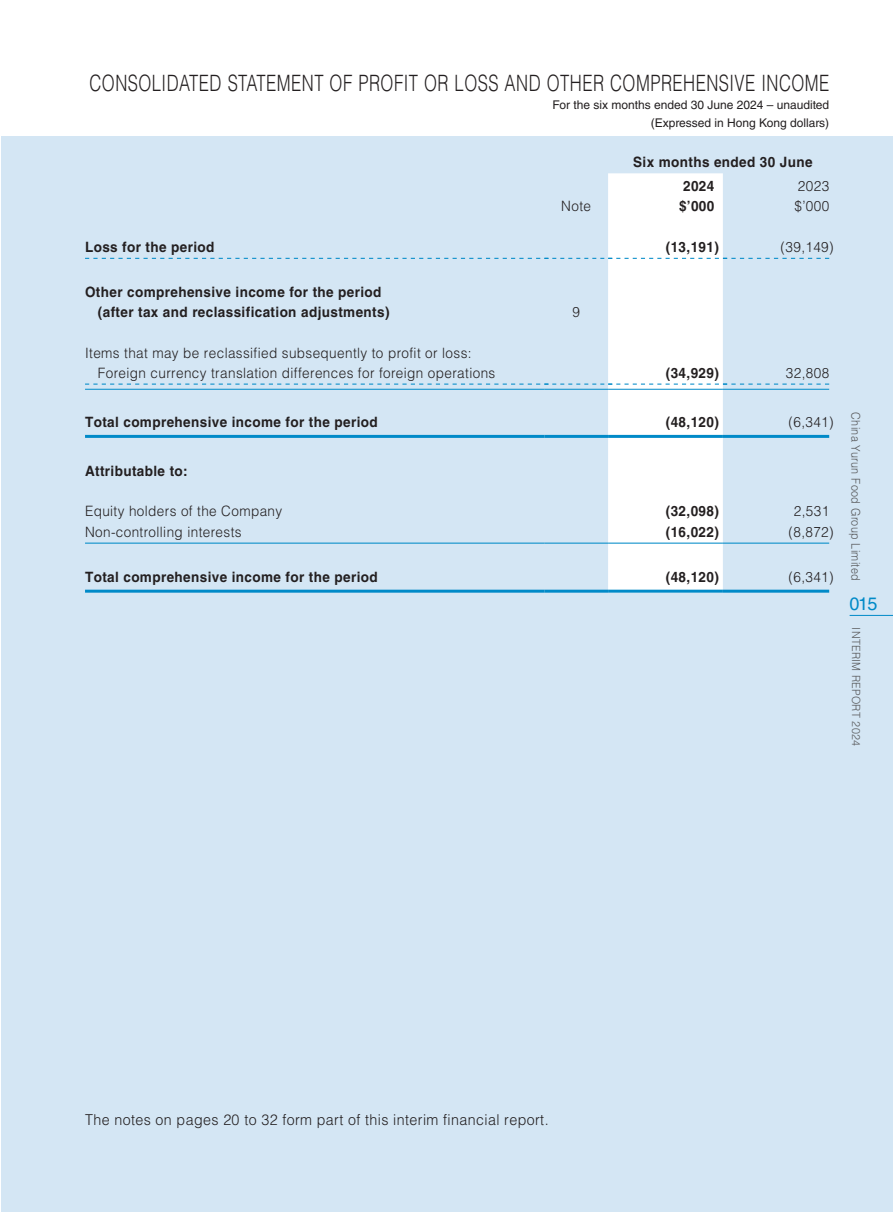
<style>
.page{position:relative;width:893px;height:1212px;background:#fff}
.page>*{position:absolute;margin:0;border:0;box-sizing:border-box;transform-origin:0 0}
.t1{font:300 22.5px "Helvetica LT Std";letter-spacing:.03em;color:#231f20;scale:.74 1}
.t2{font:18px "Helvetica LT Std";color:#008ac8}
.t3{font:300 15px "Helvetica LT Std";letter-spacing:.03em;color:#231f20;scale:.95 1}
.t4{font:700 14.25px/24.5px "Helvetica LT Std";letter-spacing:.03em;color:#231f20;scale:.95 1}
.t5{font:300 14.25px/20.2px "Helvetica LT Std";letter-spacing:.03em;color:#231f20;scale:.95 1}
.t6{font:12px/18px "Helvetica LT Std";color:#231f20;text-align:right}
.t7{font:300 12px "Helvetica LT Std";letter-spacing:.03em;color:#57585a;scale:.9 1}
.t8{font:300 11.25px "Helvetica LT Std";letter-spacing:.03em;color:#57585a;scale:.95 1}
</style>
<div class="page">
<div style="left:1px;top:136px;width:892px;height:1076px;background:#d4e6f4"></div>
<hr style="left:850px;top:615px;width:43px;height:1px;background:#008ac8">
<div style="left:608px;top:173px;width:115px;height:417px;background:#fff"></div>
<svg style="left:85px;top:258px;width:744px;height:1px"></svg>
<hr style="left:85px;top:389px;width:459px;height:1px;background:#008ac8">
<hr style="left:544px;top:389px;width:64px;height:1px;background:#008ac8">
<hr style="left:608px;top:389px;width:115px;height:1px;background:#008ac8">
<svg style="left:85px;top:384px;width:744px;height:1px"></svg>
<hr style="left:723px;top:389px;width:106px;height:1px;background:#008ac8">
<hr style="left:85px;top:435px;width:459px;height:3px;background:#008ac8">
<hr style="left:544px;top:435px;width:64px;height:3px;background:#008ac8">
<hr style="left:608px;top:435px;width:115px;height:3px;background:#008ac8">
<hr style="left:723px;top:435px;width:106px;height:3px;background:#008ac8">
<hr style="left:85px;top:543px;width:459px;height:1px;background:#008ac8">
<hr style="left:544px;top:543px;width:64px;height:1px;background:#008ac8">
<hr style="left:608px;top:543px;width:115px;height:1px;background:#008ac8">
<hr style="left:723px;top:543px;width:106px;height:1px;background:#008ac8">
<hr style="left:85px;top:590px;width:459px;height:3px;background:#008ac8">
<hr style="left:544px;top:590px;width:64px;height:3px;background:#008ac8">
<hr style="left:608px;top:590px;width:115px;height:3px;background:#008ac8">
<hr style="left:723px;top:590px;width:106px;height:3px;background:#008ac8">
<h1 class="t1" style="left:89px;top:69px;width:1001px">CONSOLIDATED STATEMENT OF PROFIT OR LOSS AND OTHER COMPREHENSIVE INCOME</h1>
<p class="t6" style="left:552px;top:96px;width:278px">For the six months ended 30 June 2024 – unaudited (Expressed in Hong Kong dollars)</p>
<p class="t4" style="left:683px;top:149px;width:138px;text-indent:-50px">Six months ended 30 June<br>2024</p>
<p class="t5" style="left:798px;top:176px;width:34px">2023</p>
<p class="t5" style="left:561px;top:196px;width:33px">Note</p>
<p class="t4" style="left:679px;top:194px;width:39px">$’000</p>
<p class="t5" style="left:795px;top:196px;width:38px">$’000</p>
<p class="t4" style="left:85px;top:234px;width:138px">Loss for the period</p>
<p class="t4" style="left:666px;top:234px;width:57px">(13,191)</p>
<p class="t5" style="left:781px;top:237px;width:57px">(39,149)</p>
<p class="t4" style="left:98px;top:282px;width:308px;line-height:20.2px;text-indent:-13px">Other comprehensive income for the period (after tax and reclassification adjustments)</p>
<p class="t5" style="left:572px;top:302px;width:9px">9</p>
<p class="t5" style="left:98px;top:342px;width:420px;text-indent:-13px">Items that may be reclassified subsequently to profit or loss:<br>Foreign currency translation differences for foreign operations</p>
<p class="t4" style="left:666px;top:360px;width:57px">(34,929)</p>
<p class="t5" style="left:786px;top:363px;width:47px">32,808</p>
<p class="t4" style="left:85px;top:409px;width:310px">Total comprehensive income for the period</p>
<p class="t4" style="left:666px;top:409px;width:57px">(48,120)</p>
<p class="t5" style="left:788px;top:412px;width:49px">(6,341)</p>
<p class="t4" style="left:85px;top:458px;width:110px">Attributable to:</p>
<p class="t5" style="left:85px;top:501px;width:209px">Equity holders of the Company</p>
<p class="t4" style="left:666px;top:499px;width:57px">(32,098)</p>
<p class="t5" style="left:794px;top:501px;width:39px">2,531</p>
<p class="t5" style="left:85px;top:521px;width:166px">Non-controlling interests</p>
<p class="t4" style="left:666px;top:519px;width:57px">(16,022)</p>
<p class="t5" style="left:788px;top:521px;width:49px">(8,872)</p>
<p class="t4" style="left:85px;top:564px;width:310px">Total comprehensive income for the period</p>
<p class="t4" style="left:666px;top:564px;width:57px">(48,120)</p>
<p class="t5" style="left:788px;top:566px;width:49px">(6,341)</p>
<p class="t7" style="left:863px;top:412px;width:189px;rotate:90deg">China Yurun Food Group Limited</p>
<p class="t2" style="left:850px;top:593px;width:29px">015</p>
<p class="t8" style="left:863px;top:627px;width:127px;rotate:90deg">INTERIM REPORT 2024</p>
<p class="t3" style="left:85px;top:1110px;width:489px">The notes on pages 20 to 32 form part of this interim financial report.</p>
</div>
